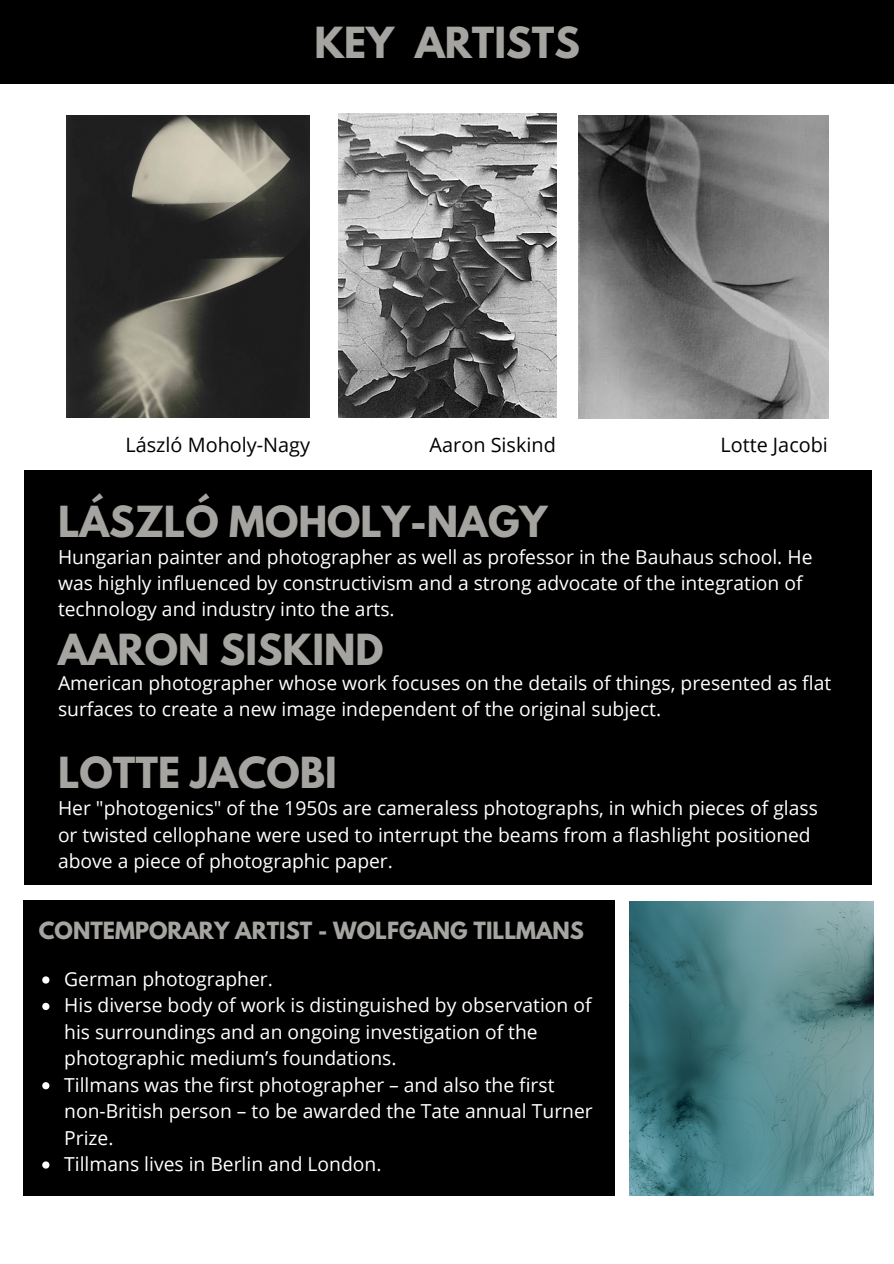
<style>
.page{position:relative;width:894px;height:1264px;background:#fff}
.page>*{position:absolute;margin:0;border:0;box-sizing:border-box;transform-origin:0 0}
.t1{font:700 37.95px "League Spartan";color:#a5a4a1}
.t2{font:700 21px "League Spartan";color:#a5a4a1}
.t3{font:19.8px "Open Sans";color:#000}
.t4{font:19.2px/26.4px "Open Sans";color:#fff}
</style>
<div class="page">
<div style="left:0;top:0;width:893px;height:83px;background:#000"></div>
<div style="left:24px;top:470px;width:847px;height:414px;background:#000"></div>
<img style="left:338px;top:114px;width:218px;height:303px">
<img style="left:66px;top:115px;width:244px;height:302px">
<img style="left:578px;top:115px;width:250px;height:303px">
<div style="left:23px;top:900px;width:591px;height:295px;background:#000"></div>
<img style="left:629px;top:901px;width:243px;height:293px">
<svg style="left:42px;top:976px;width:7px;height:7px"></svg>
<svg style="left:42px;top:1002px;width:7px;height:8px"></svg>
<svg style="left:42px;top:1082px;width:7px;height:7px"></svg>
<svg style="left:42px;top:1161px;width:7px;height:7px"></svg>
<p class="t1" style="left:314px;top:24px;width:267px">KEY ARTISTS</p>
<p class="t3" style="left:125px;top:431px;width:186px">László Moholy-Nagy</p>
<p class="t3" style="left:429px;top:431px;width:128px">Aaron Siskind</p>
<p class="t3" style="left:720px;top:431px;width:109px">Lotte Jacobi</p>
<p class="t1" style="left:58px;top:502px;width:491px">LÁSZLÓ MOHOLY-NAGY</p>
<p class="t4" style="left:58px;top:543px;width:755px">Hungarian painter and photographer as well as professor in the Bauhaus school. He was highly influenced by constructivism and a strong advocate of the integration of technology and industry into the arts.</p>
<p class="t1" style="left:58px;top:630px;width:327px">AARON SISKIND</p>
<p class="t4" style="left:58px;top:669px;width:774px">American photographer whose work focuses on the details of things, presented as flat surfaces to create a new image independent of the original subject.</p>
<p class="t1" style="left:58px;top:754px;width:280px">LOTTE JACOBI</p>
<p class="t4" style="left:58px;top:794px;width:761px">Her "photogenics" of the 1950s are cameraless photographs, in which pieces of glass or twisted cellophane were used to interrupt the beams from a flashlight positioned above a piece of photographic paper.</p>
<p class="t2" style="left:39px;top:920px;width:546px">CONTEMPORARY ARTIST - WOLFGANG TILLMANS</p>
<p class="t4" style="left:64px;top:965px;width:210px">German photographer.</p>
<p class="t4" style="left:64px;top:991px;width:528px">His diverse body of work is distinguished by observation of his surroundings and an ongoing investigation of the photographic medium’s foundations.</p>
<p class="t4" style="left:64px;top:1071px;width:530px">Tillmans was the first photographer – and also the first non-British person – to be awarded the Tate annual Turner<br>Prize.</p>
<p class="t4" style="left:64px;top:1150px;width:319px">Tillmans lives in Berlin and London.</p>
</div>
